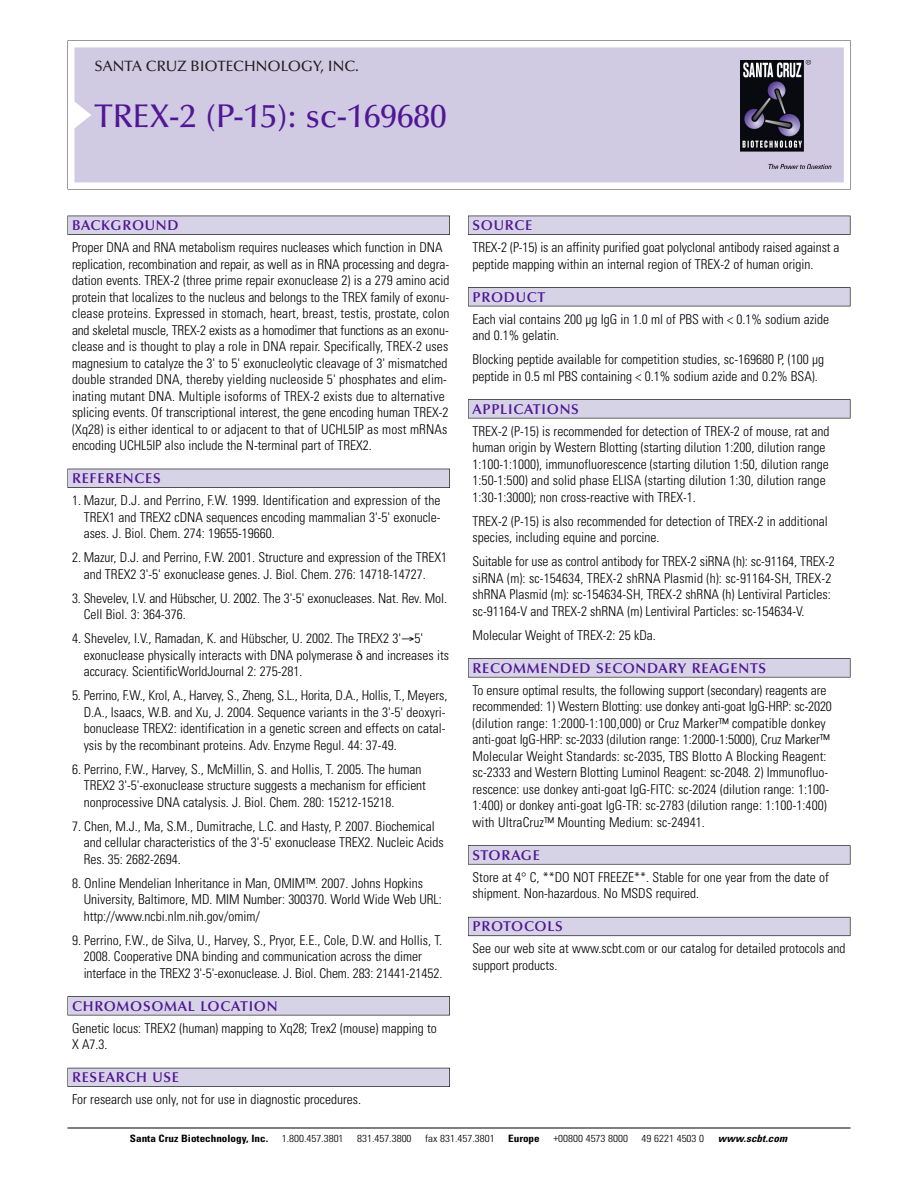
<style>
.page{position:relative;width:918px;height:1188px;background:#fff}
.page>*{position:absolute;margin:0;border:0;box-sizing:border-box;transform-origin:0 0}
.t1{font:500 33px "Optima";color:#511695}
.t2{font:500 15px "Optima";color:#231f20}
.t3{font:600 14.25px "Optima";letter-spacing:.05em;color:#511695}
.t4{font:300 condensed 13.5px/16.5px "Univers";color:#000}
.t5{font:300 condensed 10.2px "Univers";color:#000;scale:1.1 1}
.t6{font:700 condensed 10.2px "Univers";color:#000;scale:1.1 1}
.t7{font:italic 700 condensed 10.2px "Univers";letter-spacing:.005em;color:#000;scale:1.1 1}
</style>
<div class="page">
<svg style="left:68px;top:40px;width:783px;height:149px"></svg>
<div style="left:74px;top:47px;width:770px;height:135px;background:#d1cae3"></div>
<img style="left:741px;top:60px;width:90px;height:108px">
<div style="left:68px;top:216px;width:382px;height:19px;background:#525155"></div>
<div style="left:68px;top:216px;width:381px;height:18px;background:#d7d3e7"></div>
<div style="left:68px;top:469px;width:382px;height:19px;background:#515055"></div>
<div style="left:68px;top:469px;width:381px;height:18px;background:#d7d3e7"></div>
<div style="left:68px;top:996px;width:382px;height:19px;background:#545357"></div>
<div style="left:68px;top:997px;width:381px;height:18px;background:#d7d3e7"></div>
<div style="left:68px;top:1068px;width:382px;height:19px;background:#54535a"></div>
<div style="left:68px;top:1068px;width:381px;height:18px;background:#d7d3e7"></div>
<div style="left:468px;top:216px;width:382px;height:19px;background:#525155"></div>
<div style="left:468px;top:216px;width:382px;height:18px;background:#d7d3e7"></div>
<div style="left:468px;top:287px;width:382px;height:19px;background:#525155"></div>
<div style="left:468px;top:288px;width:382px;height:18px;background:#d7d3e7"></div>
<div style="left:468px;top:399px;width:382px;height:19px;background:#545357"></div>
<div style="left:468px;top:400px;width:382px;height:18px;background:#d7d3e7"></div>
<div style="left:468px;top:658px;width:382px;height:19px;background:#575759"></div>
<div style="left:468px;top:659px;width:382px;height:18px;background:#d7d3e7"></div>
<svg style="left:468px;top:845px;width:382px;height:20px"></svg>
<div style="left:468px;top:846px;width:382px;height:18px;background:#d7d3e7"></div>
<div style="left:468px;top:917px;width:382px;height:19px;background:#66646e"></div>
<div style="left:468px;top:917px;width:382px;height:18px;background:#d7d3e7"></div>
<hr style="left:68px;top:1128px;width:782px;height:1px;background:#000">
<p class="t2" style="left:94px;top:61px;width:266px">SANTA CRUZ BIOTECHNOLOGY, INC.</p>
<h1 class="t1" style="left:94px;top:103px;width:354px">TREX-2 (P-15): sc-169680</h1>
<p class="t3" style="left:72px;top:219px;width:108px">BACKGROUND</p>
<p class="t4" style="left:72px;top:240px;width:379px">Proper DNA and RNA metabolism requires nucleases which function in DNA replication, recombination and repair, as well as in RNA processing and degra&shy;dation events. TREX-2 (three prime repair exonuclease 2) is a 279 amino acid protein that localizes to the nucleus and belongs to the TREX family of exonu&shy;clease proteins. Expressed in stomach, heart, breast, testis, prostate, colon and skeletal muscle, TREX-2 exists as a homodimer that functions as an exonu&shy;clease and is thought to play a role in DNA repair. Specifically, TREX-2 uses magnesium to catalyze the 3' to 5' exonucleolytic cleavage of 3' mismatched double stranded DNA, thereby yielding nucleoside 5' phosphates and elim&shy;inating mutant DNA. Multiple isoforms of TREX-2 exists due to alternative splicing events. Of transcriptional interest, the gene encoding human TREX-2 (Xq28) is either identical to or adjacent to that of UCHL5IP as most mRNAs encoding UCHL5IP also include the N-terminal part of TREX2.</p>
<p class="t3" style="left:72px;top:473px;width:90px">REFERENCES</p>
<p class="t4" style="left:84px;top:493px;width:358px;text-align:justify;text-indent:-12px">1. Mazur, D.J. and Perrino, F.W. 1999. Identification and expression of the TREX1 and TREX2 cDNA sequences encoding mammalian 3'-5' exonucle&shy;ases. J. Biol. Chem. 274: 19655-19660.</p>
<p class="t4" style="left:84px;top:550px;width:365px;text-indent:-12px">2. Mazur, D.J. and Perrino, F.W. 2001. Structure and expression of the TREX1 and TREX2 3'-5' exonuclease genes. J. Biol. Chem. 276: 14718-14727.</p>
<p class="t4" style="left:84px;top:591px;width:365px;text-indent:-12px">3. Shevelev, I.V. and Hübscher, U. 2002. The 3'-5' exonucleases. Nat. Rev. Mol.<br>Cell Biol. 3: 364-376.</p>
<p class="t4" style="left:84px;top:631px;width:367px;text-indent:-12px">4. Shevelev, I.V., Ramadan, K. and Hübscher, U. 2002. The TREX2 3'→5' exonuclease physically interacts with DNA polymerase and increases its accuracy. ScientificWorldJournal 2: 275-281.</p>
<p class="t4" style="left:84px;top:688px;width:365px;text-indent:-12px">5. Perrino, F.W., Krol, A., Harvey, S., Zheng, S.L., Horita, D.A., Hollis, T., Meyers, D.A., Isaacs, W.B. and Xu, J. 2004. Sequence variants in the 3'-5' deoxyri&shy;bonuclease TREX2: identification in a genetic screen and effects on catal&shy;ysis by the recombinant proteins. Adv. Enzyme Regul. 44: 37-49.</p>
<p class="t4" style="left:84px;top:762px;width:344px;text-indent:-12px">6. Perrino, F.W., Harvey, S., McMillin, S. and Hollis, T. 2005. The human<br>TREX2 3'-5'-exonuclease structure suggests a mechanism for efficient nonprocessive DNA catalysis. J. Biol. Chem. 280: 15212-15218.</p>
<p class="t4" style="left:84px;top:819px;width:362px;text-indent:-12px">7. Chen, M.J., Ma, S.M., Dumitrache, L.C. and Hasty, P. 2007. Biochemical and cellular characteristics of the 3'-5' exonuclease TREX2. Nucleic Acids<br>Res. 35: 2682-2694.</p>
<p class="t4" style="left:84px;top:876px;width:360px;text-indent:-12px">8. Online Mendelian Inheritance in Man, OMIM™. 2007. Johns Hopkins<br>University, Baltimore, MD. MIM Number: 300370. World Wide Web URL: http://www.ncbi.nlm.nih.gov/omim/</p>
<p class="t4" style="left:84px;top:933px;width:360px;text-indent:-12px">9. Perrino, F.W., de Silva, U., Harvey, S., Pryor, E.E., Cole, D.W. and Hollis, T.<br>2008. Cooperative DNA binding and communication across the dimer interface in the TREX2 3'-5'-exonuclease. J. Biol. Chem. 283: 21441-21452.</p>
<p class="t3" style="left:72px;top:1000px;width:207px">CHROMOSOMAL LOCATION</p>
<p class="t4" style="left:72px;top:1021px;width:366px">Genetic locus: TREX2 (human) mapping to Xq28; Trex2 (mouse) mapping to<br>X A7.3.</p>
<p class="t3" style="left:72px;top:1072px;width:109px">RESEARCH USE</p>
<p class="t4" style="left:72px;top:1092px;width:290px">For research use only, not for use in diagnostic procedures.</p>
<p class="t3" style="left:473px;top:219px;width:61px">SOURCE</p>
<p class="t4" style="left:473px;top:240px;width:369px">TREX-2 (P-15) is an affinity purified goat polyclonal antibody raised against a peptide mapping within an internal region of TREX-2 of human origin.</p>
<p class="t3" style="left:473px;top:291px;width:74px">PRODUCT</p>
<p class="t4" style="left:473px;top:312px;width:358px">Each vial contains 200 µg IgG in 1.0 ml of PBS with &lt; 0.1% sodium azide and 0.1% gelatin.</p>
<p class="t4" style="left:473px;top:352px;width:353px">Blocking peptide available for competition studies, sc-169680 P, (100 µg peptide in 0.5 ml PBS containing &lt; 0.1% sodium azide and 0.2% BSA).</p>
<p class="t3" style="left:473px;top:403px;width:108px">APPLICATIONS</p>
<p class="t4" style="left:473px;top:424px;width:358px">TREX-2 (P-15) is recommended for detection of TREX-2 of mouse, rat and human origin by Western Blotting (starting dilution 1:200, dilution range 1:100-1:1000), immunofluorescence (starting dilution 1:50, dilution range 1:50-1:500) and solid phase ELISA (starting dilution 1:30, dilution range 1:30-1:3000); non cross-reactive with TREX-1.</p>
<p class="t4" style="left:473px;top:514px;width:357px">TREX-2 (P-15) is also recommended for detection of TREX-2 in additional species, including equine and porcine.</p>
<p class="t4" style="left:473px;top:554px;width:364px">Suitable for use as control antibody for TREX-2 siRNA (h): sc-91164, TREX-2 siRNA (m): sc-154634, TREX-2 shRNA Plasmid (h): sc-91164-SH, TREX-2 shRNA Plasmid (m): sc-154634-SH, TREX-2 shRNA (h) Lentiviral Particles: sc-91164-V and TREX-2 shRNA (m) Lentiviral Particles: sc-154634-V.</p>
<p class="t4" style="left:473px;top:628px;width:185px">Molecular Weight of TREX-2: 25 kDa.</p>
<p class="t3" style="left:473px;top:662px;width:295px">RECOMMENDED SECONDARY REAGENTS</p>
<p class="t4" style="left:473px;top:683px;width:361px">To ensure optimal results, the following support (secondary) reagents are recommended: 1) Western Blotting: use donkey anti-goat IgG-HRP: sc-2020 (dilution range: 1:2000-1:100,000) or Cruz Marker™ compatible donkey anti-goat IgG-HRP: sc-2033 (dilution range: 1:2000-1:5000), Cruz Marker™ Molecular Weight Standards: sc-2035, TBS Blotto A Blocking Reagent: sc-2333 and Western Blotting Luminol Reagent: sc-2048. 2) Immunofluo&shy;rescence: use donkey anti-goat IgG-FITC: sc-2024 (dilution range: 1:100- 1:400) or donkey anti-goat IgG-TR: sc-2783 (dilution range: 1:100-1:400) with UltraCruz™ Mounting Medium: sc-24941.</p>
<p class="t3" style="left:473px;top:849px;width:69px">STORAGE</p>
<p class="t4" style="left:473px;top:870px;width:358px">Store at 4° C, **DO NOT FREEZE**. Stable for one year from the date of shipment. Non-hazardous. No MSDS required.</p>
<p class="t3" style="left:473px;top:921px;width:92px">PROTOCOLS</p>
<p class="t4" style="left:473px;top:941px;width:375px">See our web site at www.scbt.com or our catalog for detailed protocols and support products.</p>
<p class="t6" style="left:130px;top:1135px;width:127px">Santa Cruz Biotechnology, Inc.</p>
<p class="t5" style="left:282px;top:1135px;width:58px">1.800.457.3801</p>
<p class="t5" style="left:357px;top:1135px;width:51px">831.457.3800</p>
<p class="t5" style="left:425px;top:1135px;width:65px">fax 831.457.3801</p>
<p class="t6" style="left:508px;top:1135px;width:30px">Europe</p>
<p class="t5" style="left:553px;top:1135px;width:69px">+00800 4573 8000</p>
<p class="t5" style="left:642px;top:1135px;width:58px">49 6221 4503 0</p>
<p class="t7" style="left:718px;top:1135px;width:64px">www.scbt.com</p>
</div>
